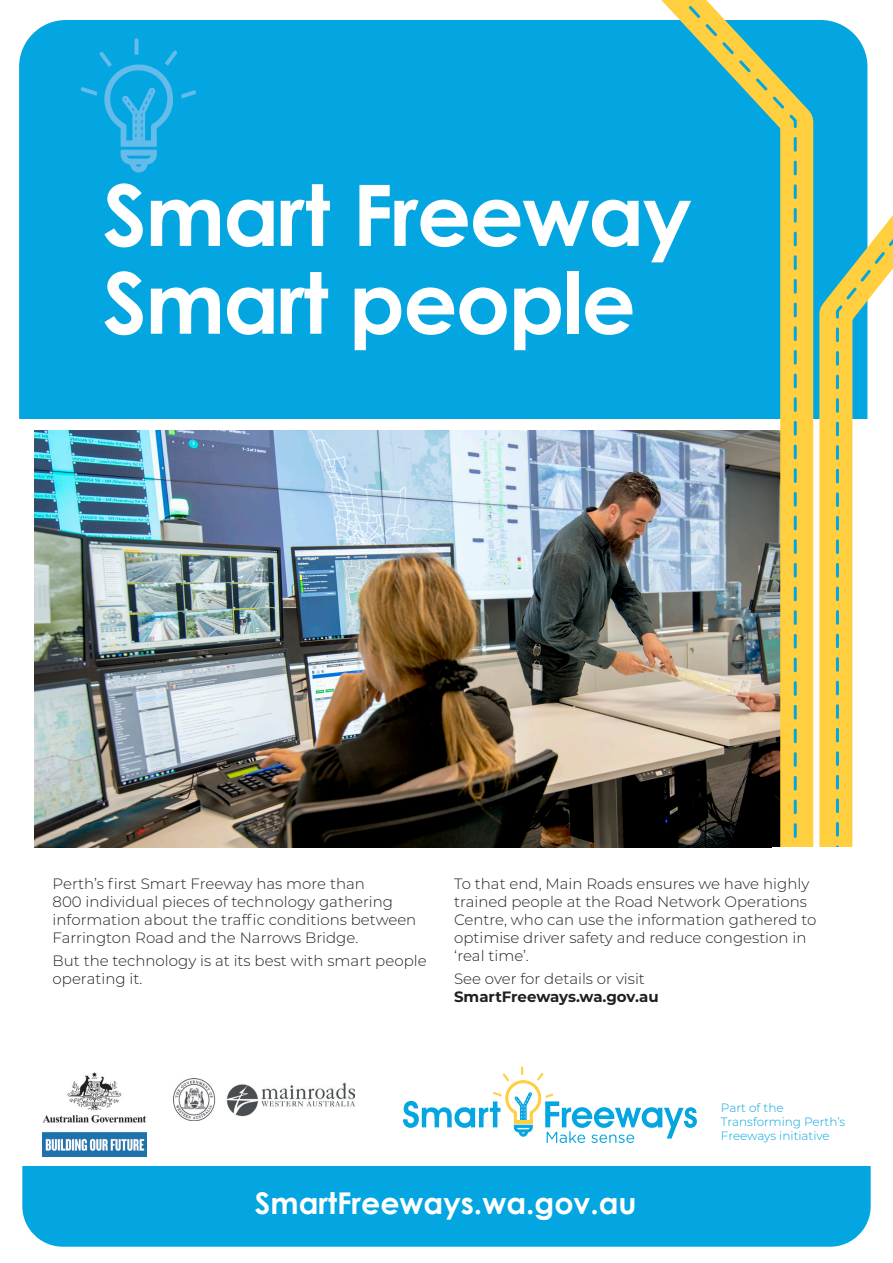
<style>
.page{position:relative;width:893px;height:1263px;background:#fff}
.page>*{position:absolute;margin:0;border:0;box-sizing:border-box;transform-origin:0 0}
.t1{font:700 84.9px/87.8px "Century Gothic";letter-spacing:-.02em;color:#fff}
.t2{font:700 30px "Century Gothic";color:#fff}
.t3{font:300 15px/18px "Montserrat";color:#231f20}
.t4{font:300 12px/14.4px "Montserrat";color:#04a6e1}
.s1{font-weight:700}
</style>
<div class="page">
<div style="left:19px;top:20px;width:848px;height:399px;background:#04a6e1"></div>
<svg style="left:81px;top:38px;width:115px;height:135px;background:#15a9e2"></svg>
<img style="left:34px;top:430px;width:513px;height:417px">
<svg style="left:547px;top:20px;width:283px;height:828px;background:#4c95a4"></svg>
<img style="left:606px;top:0;width:192px;height:848px">
<svg style="left:803px;top:143px;width:65px;height:704px;background:#c5cb79"></svg>
<svg style="left:834px;top:182px;width:59px;height:665px"></svg>
<div style="left:772px;top:847px;width:95px;height:182px;background:#fff"></div>
<div style="left:22px;top:1166px;width:849px;height:81px;background:#04a6e1"></div>
<svg style="left:403px;top:1066px;width:294px;height:77px"></svg>
<hr style="left:514px;top:1120px;width:19px;height:3px;background:#ffcf3f">
<img style="left:174px;top:1078px;width:181px;height:42px">
<img style="left:42px;top:1072px;width:104px;height:84px">
<p class="t1" style="left:103px;top:169px;width:591px">Smart Freeway<br>Smart people</p>
<p class="t3" style="left:53px;top:874px;width:365px">Perth’s first Smart Freeway has more than<br>800 individual pieces of technology gathering information about the traffic conditions between Farrington Road and the Narrows Bridge.</p>
<p class="t3" style="left:53px;top:951px;width:376px">But the technology is at its best with smart people operating it.</p>
<p class="t3" style="left:454px;top:874px;width:364px">To that end, Main Roads ensures we have highly trained people at the Road Network Operations Centre, who can use the information gathered to optimise driver safety and reduce congestion in ‘real time’.</p>
<p class="t3" style="left:454px;top:969px;width:206px">See over for details or visit<br><span class="s1">SmartFreeways.wa.gov.au</span></p>
<p class="t4" style="left:721px;top:1100px;width:126px">Part of the<br>Transforming Perth’s<br>Freeways initiative</p>
<p class="t2" style="left:255px;top:1184px;width:383px">SmartFreeways.wa.gov.au</p>
</div>
